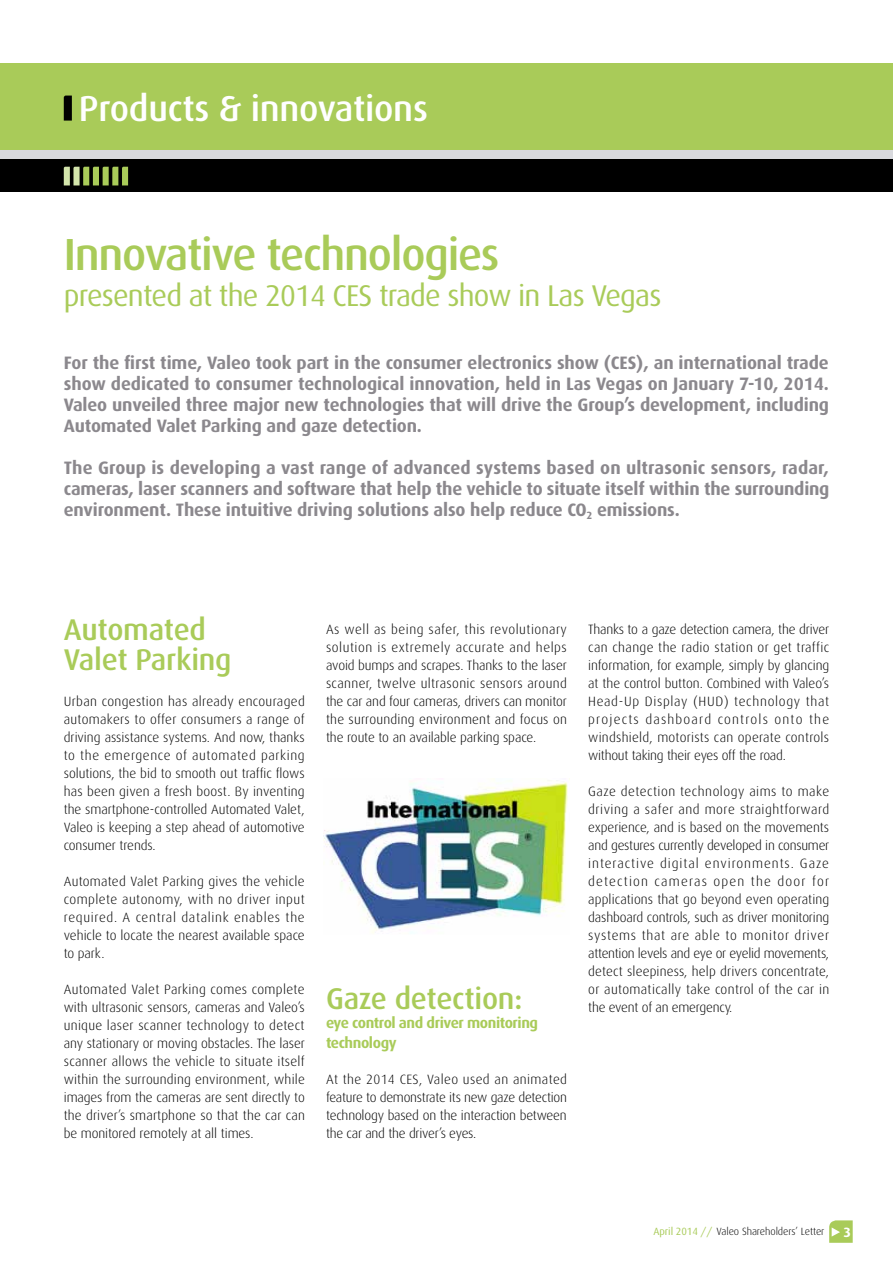
<style>
.page{position:relative;width:893px;height:1263px;background:#fff}
.page>*{position:absolute;margin:0;border:0;box-sizing:border-box;transform-origin:0 0}
.t1{font:500 45px "Dax";letter-spacing:-.03em;color:#a9cb59}
.t2{font:500 36px "Dax";letter-spacing:-.01em;color:#fff}
.t3{font:30px "Dax";letter-spacing:-.03em;color:#a9cb59}
.t4{font:500 30px/30px "Dax";letter-spacing:-.01em;color:#a9cb59}
.t5{font:700 18px/21px "Dax";letter-spacing:-.01em;color:#8b888d;text-align:justify}
.t6{font:700 15px/19.5px "Dax";letter-spacing:-.03em;color:#a9cb59}
.t7{font:300 13.5px/18px "Dax";letter-spacing:-.01em;color:#000;text-align:justify}
.t8{font:700 13.5px "Dax";color:#fff}
.t9{font:300 10.5px "Dax";letter-spacing:-.01em;color:#000}
.s1{font-weight:400;color:#a9cb59}
</style>
<div class="page">
<div style="left:0;top:157px;width:893px;height:34px;background:#000"></div>
<div style="left:0;top:150px;width:893px;height:9px;background:#d8d9dd"></div>
<div style="left:0;top:64px;width:893px;height:86px;background:#a9cb59"></div>
<svg style="left:829px;top:1220px;width:24px;height:23px"></svg>
<svg style="left:64px;top:96px;width:8px;height:25px"></svg>
<svg style="left:64px;top:167px;width:64px;height:18px"></svg>
<img style="left:323px;top:779px;width:247px;height:154px">
<h2 class="t2" style="left:79px;top:88px;width:350px">Products &amp; innovations</h2>
<h1 class="t1" style="left:64px;top:229px;width:437px">Innovative technologies</h1>
<h3 class="t3" style="left:64px;top:279px;width:599px">presented at the 2014 CES trade show in Las Vegas</h3>
<p class="t5" style="left:64px;top:353px;width:767px">For the first time, Valeo took part in the consumer electronics show (CES), an international trade show dedicated to consumer technological innovation, held in Las Vegas on January 7-10, 2014.<br>Valeo unveiled three major new technologies that will drive the Group’s development, including Automated Valet Parking and gaze detection.</p>
<p class="t5" style="left:64px;top:458px;width:767px">The Group is developing a vast range of advanced systems based on ultrasonic sensors, radar, cameras, laser scanners and software that help the vehicle to situate itself within the surrounding environment. These intuitive driving solutions also help reduce CO<sub>2</sub> emissions.</p>
<h3 class="t4" style="left:64px;top:614px;width:169px">Automated<br>Valet Parking</h3>
<p class="t7" style="left:64px;top:692px;width:243px">Urban congestion has already encouraged automakers to offer consumers a range of driving assistance systems. And now, thanks to the emergence of automated parking solutions, the bid to smooth out traffic flows has been given a fresh boost. By inventing the smartphone-controlled Automated Valet, Valeo is keeping a step ahead of automotive consumer trends.</p>
<p class="t7" style="left:64px;top:872px;width:242px">Automated Valet Parking gives the vehicle complete autonomy, with no driver input required. A central datalink enables the vehicle to locate the nearest available space to park.</p>
<p class="t7" style="left:64px;top:980px;width:243px">Automated Valet Parking comes complete with ultrasonic sensors, cameras and Valeo’s unique laser scanner technology to detect any stationary or moving obstacles. The laser scanner allows the vehicle to situate itself within the surrounding environment, while images from the cameras are sent directly to the driver’s smartphone so that the car can be monitored remotely at all times.</p>
<p class="t7" style="left:326px;top:620px;width:242px">As well as being safer, this revolutionary solution is extremely accurate and helps avoid bumps and scrapes. Thanks to the laser scanner, twelve ultrasonic sensors around the car and four cameras, drivers can monitor the surrounding environment and focus on the route to an available parking space.</p>
<h3 class="t4" style="left:326px;top:983px;width:198px">Gaze detection:</h3>
<p class="t6" style="left:326px;top:1013px;width:214px">eye control and driver monitoring technology</p>
<p class="t7" style="left:326px;top:1070px;width:243px">At the 2014 CES, Valeo used an animated feature to demonstrate its new gaze detection technology based on the interaction between the car and the driver’s eyes.</p>
<p class="t7" style="left:588px;top:620px;width:243px">Thanks to a gaze detection camera, the driver can change the radio station or get traffic information, for example, simply by glancing at the control button. Combined with Valeo’s Head-Up Display (HUD) technology that projects dashboard controls onto the windshield, motorists can operate controls without taking their eyes off the road.</p>
<p class="t7" style="left:588px;top:782px;width:243px">Gaze detection technology aims to make driving a safer and more straightforward experience, and is based on the movements and gestures currently developed in consumer interactive digital environments. Gaze detection cameras open the door for applications that go beyond even operating dashboard controls, such as driver monitoring systems that are able to monitor driver attention levels and eye or eyelid movements, detect sleepiness, help drivers concentrate, or automatically take control of the car in the event of an emergency.</p>
<p class="t9" style="left:653px;top:1226px;width:172px"><span class="s1">April 2014 //</span> Valeo Shareholders’ Letter</p>
<p class="t8" style="left:843px;top:1224px;width:9px">3</p>
</div>
